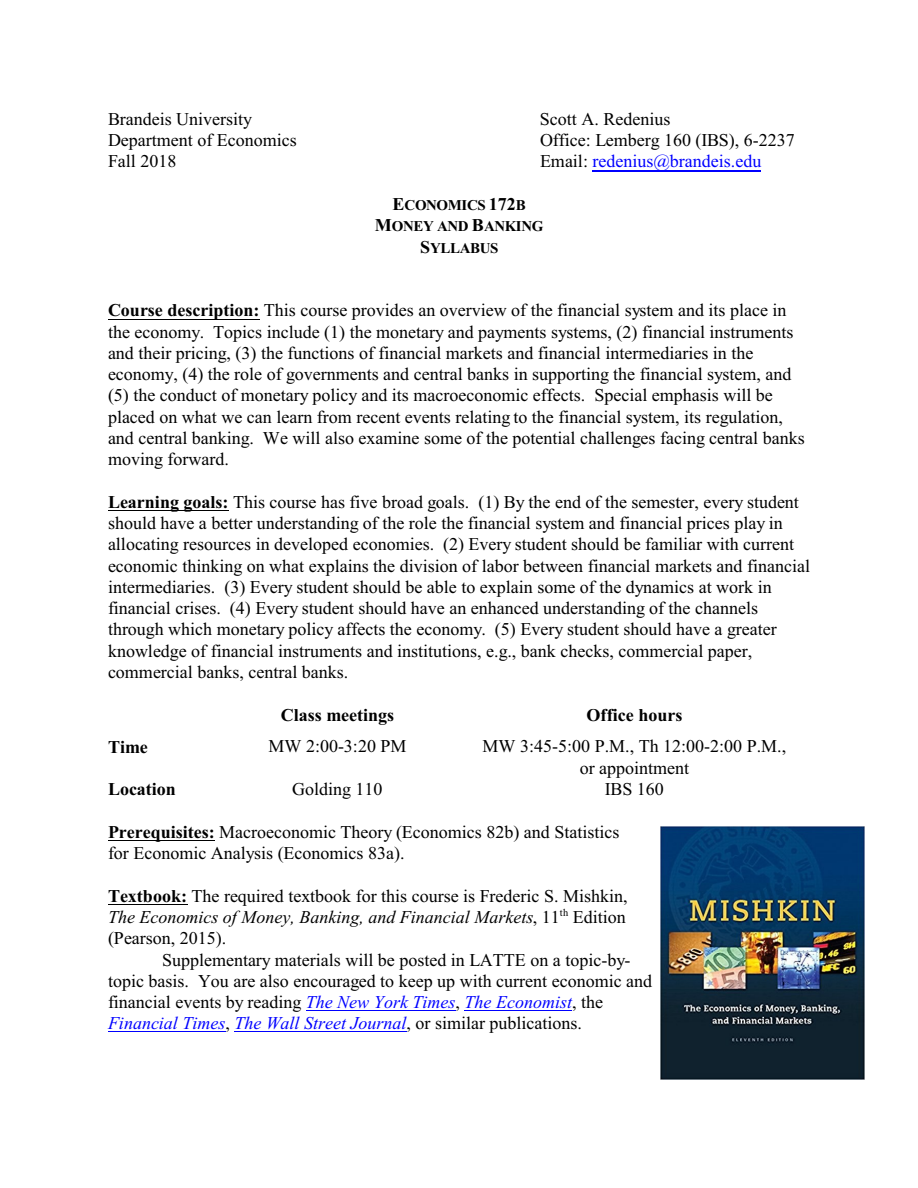
<style>
.page{position:relative;width:918px;height:1188px;background:#fff}
.page>*{position:absolute;margin:0;border:0;box-sizing:border-box;transform-origin:0 0}
.t1{font:18px/21.3px "Times New Roman";color:#000}
.t2{font:700 18px "Times New Roman";color:#000}
.t3{font:18px "Times New Roman";color:#00f}
.t4{font:700 15px/21.3px "Times New Roman";letter-spacing:-.025em;color:#000;text-align:center}
.s1{color:#000}
.s2{font-size:18px}
.s3{font-weight:700}
.s4{font-style:italic}
.s5{font-style:italic;color:#00f}
</style>
<div class="page">
<hr style="left:593px;top:170px;width:168px;height:1px;background:#00f">
<hr style="left:108px;top:319px;width:151px;height:1px;background:#000">
<hr style="left:108px;top:510px;width:121px;height:1px;background:#000">
<hr style="left:108px;top:840px;width:107px;height:1px;background:#000">
<hr style="left:108px;top:904px;width:79px;height:1px;background:#000">
<hr style="left:306px;top:1010px;width:150px;height:1px;background:#00f">
<hr style="left:465px;top:1010px;width:107px;height:1px;background:#00f">
<hr style="left:108px;top:1031px;width:118px;height:1px;background:#00f">
<hr style="left:235px;top:1031px;width:172px;height:1px;background:#00f">
<img style="left:661px;top:826px;width:203px;height:254px">
<p class="t1" style="left:108px;top:110px;width:146px">Brandeis University</p>
<p class="t1" style="left:540px;top:110px;width:132px">Scott A. Redenius</p>
<p class="t1" style="left:108px;top:131px;width:190px">Department of Economics</p>
<p class="t1" style="left:540px;top:131px;width:256px">Office: Lemberg 160 (IBS), 6-2237</p>
<p class="t1" style="left:108px;top:152px;width:70px">Fall 2018</p>
<p class="t3" style="left:540px;top:155px;width:223px"><span class="s1">Email:</span> redenius@brandeis.edu</p>
<p class="t4" style="left:375px;top:196px;width:170px"><span class="s2">E</span>CONOMICS <span class="s2">172</span>B<br><span class="s2">M</span>ONEY AND <span class="s2">B</span>ANKING<br><span class="s2">S</span>YLLABUS</p>
<p class="t1" style="left:108px;top:301px;width:698px"><span class="s3">Course description:</span> This course provides an overview of the financial system and its place in the economy. Topics include (1) the monetary and payments systems, (2) financial instruments and their pricing, (3) the functions of financial markets and financial intermediaries in the economy, (4) the role of governments and central banks in supporting the financial system, and (5) the conduct of monetary policy and its macroeconomic effects. Special emphasis will be placed on what we can learn from recent events relating to the financial system, its regulation, and central banking. We will also examine some of the potential challenges facing central banks moving forward.</p>
<p class="t1" style="left:108px;top:493px;width:704px"><span class="s3">Learning goals:</span> This course has five broad goals. (1) By the end of the semester, every student should have a better understanding of the role the financial system and financial prices play in allocating resources in developed economies. (2) Every student should be familiar with current economic thinking on what explains the division of labor between financial markets and financial intermediaries. (3) Every student should be able to explain some of the dynamics at work in financial crises. (4) Every student should have an enhanced understanding of the channels through which monetary policy affects the economy. (5) Every student should have a greater knowledge of financial instruments and institutions, e.g., bank checks, commercial paper, commercial banks, central banks.</p>
<p class="t2" style="left:281px;top:709px;width:115px">Class meetings</p>
<p class="t2" style="left:587px;top:709px;width:97px">Office hours</p>
<p class="t2" style="left:108px;top:741px;width:41px">Time</p>
<p class="t1" style="left:268px;top:737px;width:140px">MW 2:00-3:20 PM</p>
<p class="t1" style="left:483px;top:737px;width:305px;text-align:center">MW 3:45-5:00 P.M., Th 12:00-2:00 P.M., or appointment</p>
<p class="t2" style="left:108px;top:783px;width:70px">Location</p>
<p class="t1" style="left:292px;top:780px;width:92px">Golding 110</p>
<p class="t1" style="left:605px;top:780px;width:60px">IBS 160</p>
<p class="t1" style="left:108px;top:823px;width:513px"><span class="s3">Prerequisites:</span> Macroeconomic Theory (Economics 82b) and Statistics for Economic Analysis (Economics 83a).</p>
<p class="t1" style="left:108px;top:887px;width:521px;text-align:justify"><span class="s3">Textbook:</span> The required textbook for this course is Frederic S. Mishkin, <span class="s4">The Economics of Money, Banking, and Financial Markets</span>, 11<sup>th</sup> Edition (Pearson, 2015).</p>
<p class="t1" style="left:108px;top:951px;width:546px;text-indent:54px">Supplementary materials will be posted in LATTE on a topic-by&shy;topic basis. You are also encouraged to keep up with current economic and financial events by reading <span class="s5">The New York Times</span>, <span class="s5">The Economist</span>, the <span class="s5">Financial Times</span>, <span class="s5">The Wall Street Journal</span>, or similar publications.</p>
</div>
